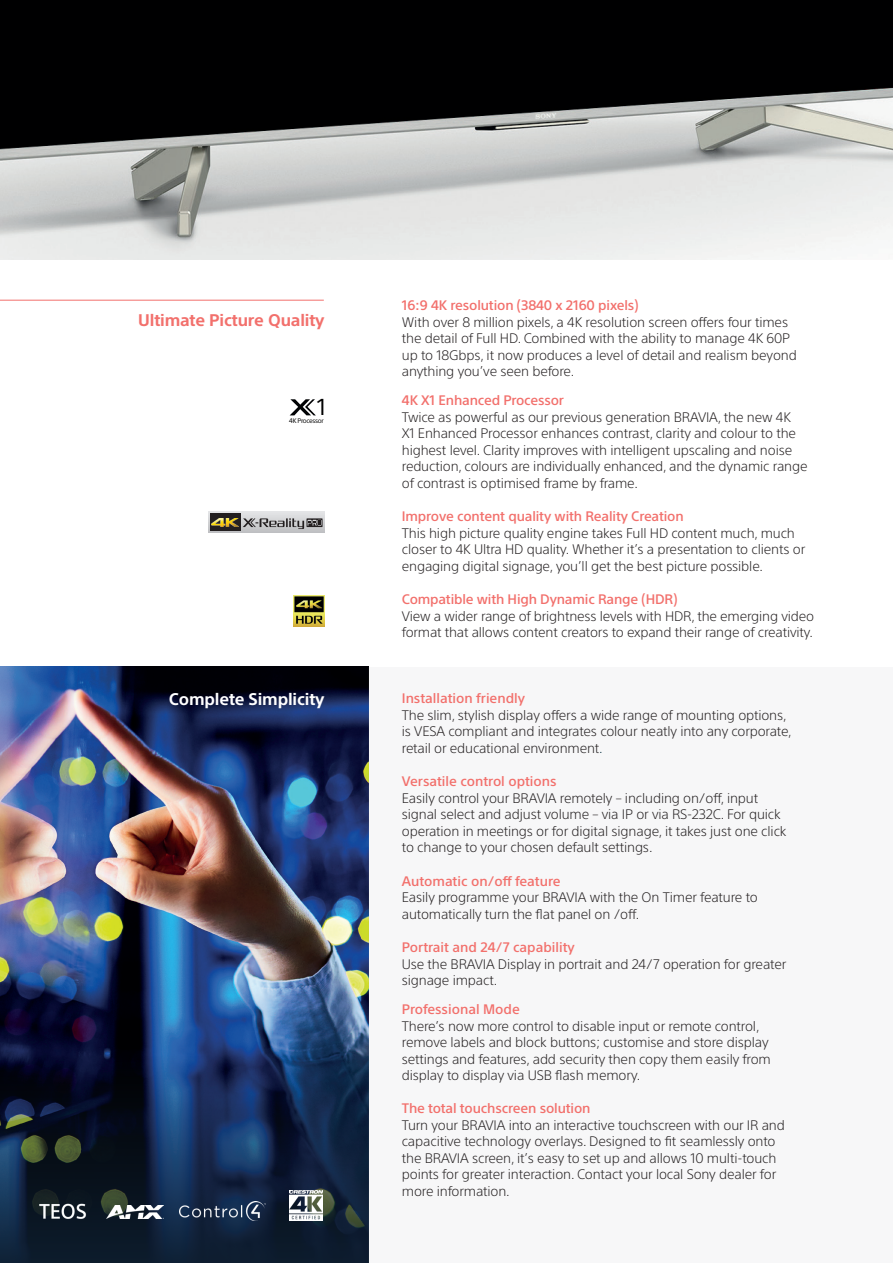
<style>
.page{position:relative;width:893px;height:1263px;background:#fff}
.page>*{position:absolute;margin:0;border:0;box-sizing:border-box;transform-origin:0 0}
.t1{font:22.65px "SST Pro";color:#000001}
.t2{font:700 16.5px "SST Std";letter-spacing:-.01em;color:#f2706c}
.t3{font:700 16.5px "SST Std";letter-spacing:-.01em;color:#fff}
.t4{font:300 13.5px/16.5px "SST Std";letter-spacing:-.01em;color:#231f20}
.t5{font:500 13.5px "SST Std";letter-spacing:-.01em;color:#f2706c}
.t6{font:6.45px "SST Pro";letter-spacing:-.05em;color:#000001}
.s1{color:#0e3747}
</style>
<div class="page">
<img style="left:0;top:666px;width:368px;height:390px">
<svg style="left:0;top:1056px;width:368px;height:207px;background:#11233e"></svg>
<img style="left:0;top:0;width:893px;height:259px">
<img style="left:289px;top:1191px;width:33px;height:29px">
<img style="left:180px;top:1202px;width:86px;height:18px">
<img style="left:106px;top:1205px;width:58px;height:14px">
<div style="left:368px;top:668px;width:525px;height:595px;background:#f7f7f8"></div>
<img style="left:294px;top:596px;width:31px;height:31px">
<svg style="left:290px;top:399px;width:26px;height:16px"></svg>
<hr style="left:0;top:300px;width:324px;height:1px;background:#f2706c">
<svg style="left:208px;top:512px;width:117px;height:21px"></svg>
<div style="left:210px;top:513px;width:31px;height:18px;background:#231f20"></div>
<svg style="left:243px;top:518px;width:80px;height:11px"></svg>
<img style="left:212px;top:518px;width:27px;height:9px">
<img style="left:39px;top:1201px;width:47px;height:21px">
<p class="t2" style="left:138px;top:310px;width:188px">Ultimate Picture Quality</p>
<h1 class="t1" style="left:317px;top:394px;width:10px">1</h1>
<p class="t6" style="left:289px;top:417px;width:36px">4K Processor</p>
<p class="t3" style="left:169px;top:690px;width:157px">Complete Simplicity</p>
<p class="t5" style="left:402px;top:297px;width:238px">16:9 4K resolution (3840 x 2160 pixels)</p>
<p class="t4" style="left:402px;top:314px;width:396px">With over 8 million pixels, a 4K resolution screen offers four times the detail of Full HD. Combined with the ability to manage 4K 60P up to 18Gbps, it now produces a level of detail and realism beyond anything you’ve seen before.</p>
<p class="t5" style="left:402px;top:393px;width:164px">4K X1 Enhanced Processor</p>
<p class="t4" style="left:402px;top:409px;width:407px">Twice as powerful as our previous generation BRAVIA, the new 4K<br>X1 Enhanced Processor enhances contrast, clarity and colour to the highest level. Clarity improves with intelligent upscaling and noise reduction, colours are individually enhanced, and the dynamic range of contrast is optimised frame by frame.</p>
<p class="t5" style="left:402px;top:509px;width:283px">Improve content quality with Reality Creation</p>
<p class="t4" style="left:402px;top:525px;width:405px">This high picture quality engine takes Full HD content much, much closer to 4K Ultra HD quality. Whether it’s a presentation to clients or engaging digital signage, you’ll get the best picture possible.</p>
<p class="t5" style="left:402px;top:592px;width:277px">Compatible with High Dynamic Range (HDR)</p>
<p class="t4" style="left:402px;top:608px;width:414px">View a wider range of brightness levels with HDR, the emerging video format that allows content creators to expand their range of creativity.</p>
<p class="t5" style="left:402px;top:690px;width:125px">Installation friendly</p>
<p class="t4" style="left:402px;top:706px;width:391px">The slim, stylish display offers a wide range of mounting options, is VESA compliant and integrates colour neatly into any corporate, retail or educational environment<span class="s1">.</span></p>
<p class="t5" style="left:402px;top:773px;width:156px">Versatile control options</p>
<p class="t4" style="left:402px;top:789px;width:386px">Easily control your BRAVIA remotely – including on/off, input signal select and adjust volume – via IP or via RS-232C. For quick operation in meetings or for digital signage, it takes just one click to change to your chosen default settings.</p>
<p class="t5" style="left:402px;top:873px;width:160px">Automatic on/off feature</p>
<p class="t4" style="left:402px;top:889px;width:358px">Easily programme your BRAVIA with the On Timer feature to automatically turn the flat panel on /off.</p>
<p class="t5" style="left:402px;top:939px;width:175px">Portrait and 24/7 capability</p>
<p class="t4" style="left:402px;top:955px;width:386px">Use the BRAVIA Display in portrait and 24/7 operation for greater signage impact.</p>
<p class="t5" style="left:402px;top:1001px;width:120px">Professional Mode</p>
<p class="t4" style="left:402px;top:1018px;width:371px">There’s now more control to disable input or remote control, remove labels and block buttons; customise and store display settings and features, add security then copy them easily from display to display via USB flash memory.</p>
<p class="t5" style="left:402px;top:1100px;width:190px">The total touchscreen solution</p>
<p class="t4" style="left:402px;top:1117px;width:385px">Turn your BRAVIA into an interactive touchscreen with our IR and capacitive technology overlays. Designed to fit seamlessly onto the BRAVIA screen, it’s easy to set up and allows 10 multi-touch points for greater interaction. Contact your local Sony dealer for more information.</p>
</div>
